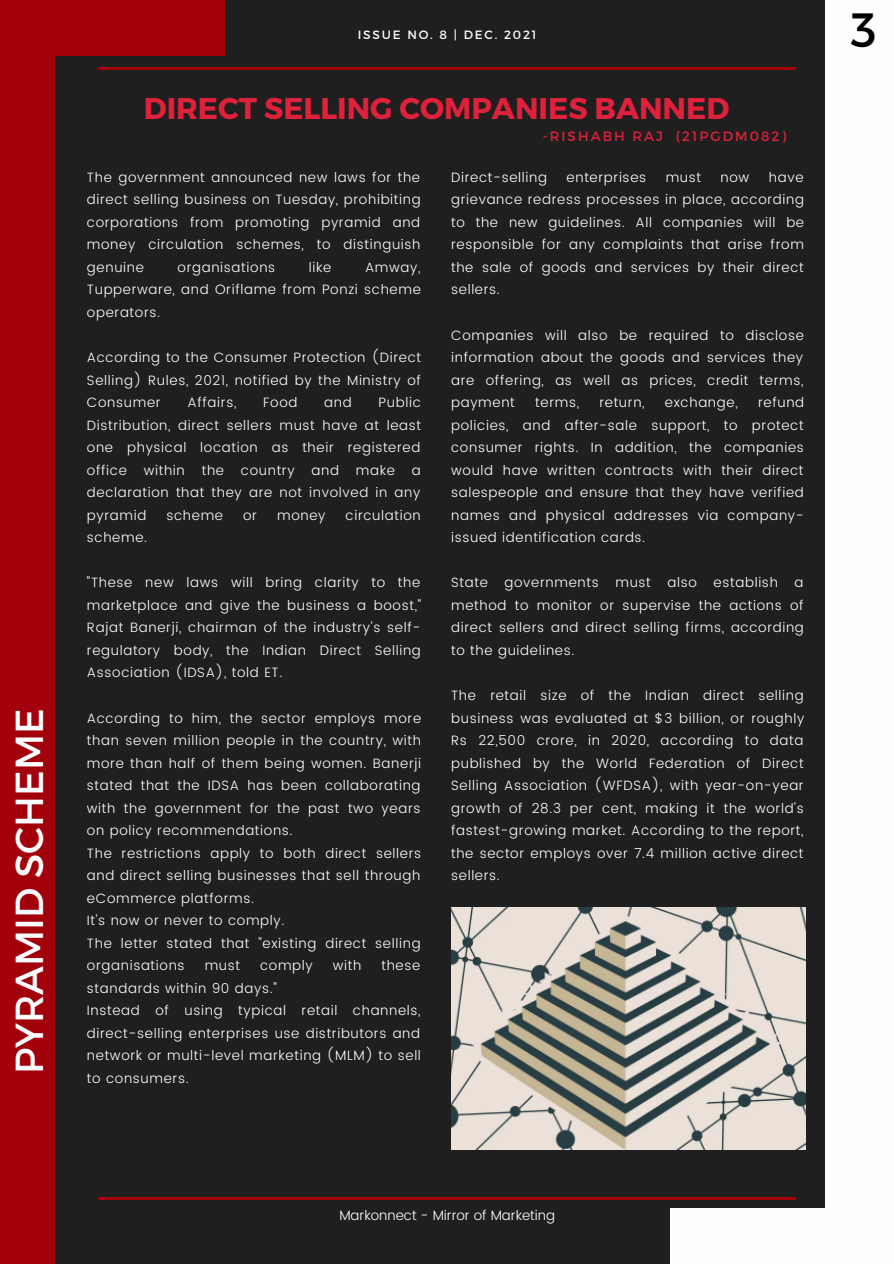
<style>
.page{position:relative;width:894px;height:1264px;background:#fff}
.page>*{position:absolute;margin:0;border:0;box-sizing:border-box;transform-origin:0 0}
.t1{font:48px "Montserrat";color:#000}
.t2{font:39px "Montserrat";color:#fefefe}
.t3{font:700 30px "Montserrat";color:#df213b}
.t4{font:300 13.5px/22.5px "Poppins";letter-spacing:.05em;color:#fcfdfe;text-align:justify}
.t5{font:300 13.5px/22.5px "Poppins";letter-spacing:.05em;color:#fff;text-align:justify}
.t6{font:300 13.5px "Poppins";color:#fff}
.t7{font:13.5px "Montserrat";letter-spacing:.15em;color:#df213b}
.t8{font:12px "Montserrat";letter-spacing:.15em;color:#fefefe}
</style>
<div class="page">
<div style="left:0;top:0;width:893px;height:1263px;background:#1f1f1f"></div>
<hr style="left:98px;top:67px;width:697px;height:3px;background:#a2000a">
<div style="left:825px;top:0;width:68px;height:1263px;background:#fefefe"></div>
<div style="left:0;top:0;width:55px;height:1263px;background:#a2000a"></div>
<hr style="left:98px;top:1197px;width:697px;height:2px;background:#a2000a">
<div style="left:0;top:0;width:225px;height:55px;background:#a2000a"></div>
<div style="left:670px;top:1208px;width:223px;height:55px;background:#fefefe"></div>
<img style="left:451px;top:907px;width:353px;height:242px">
<p class="t2" style="left:4px;top:1074px;width:367px;rotate:-90deg">PYRAMID SCHEME</p>
<p class="t8" style="left:358px;top:27px;width:180px">ISSUE NO. 8 | DEC. 2021</p>
<p class="t3" style="left:144px;top:89px;width:587px">DIRECT SELLING COMPANIES BANNED</p>
<p class="t4" style="left:87px;top:166px;width:335px">The government announced new laws for the direct selling business on Tuesday, prohibiting corporations from promoting pyramid and money circulation schemes, to distinguish genuine</p>
<p class="t4" style="left:177px;top:256px;width:99px">organisations</p>
<p class="t4" style="left:309px;top:256px;width:24px">like</p>
<p class="t4" style="left:87px;top:256px;width:335px;text-indent:278px">Amway, Tupperware, and Oriflame from Ponzi scheme operators.</p>
<p class="t4" style="left:87px;top:346px;width:335px">According to the Consumer Protection (Direct Selling) Rules, 2021, notified by the Ministry of Consumer</p>
<p class="t4" style="left:187px;top:391px;width:50px">Affairs,</p>
<p class="t4" style="left:263px;top:391px;width:36px">Food</p>
<p class="t4" style="left:324px;top:391px;width:29px">and</p>
<p class="t4" style="left:87px;top:391px;width:335px;text-indent:291px">Public Distribution, direct sellers must have at least one physical location as their registered office within the country and make a declaration that they are not involved in any pyramid</p>
<p class="t4" style="left:166px;top:504px;width:58px">scheme</p>
<p class="t4" style="left:243px;top:504px;width:15px">or</p>
<p class="t4" style="left:277px;top:504px;width:50px">money</p>
<p class="t4" style="left:345px;top:504px;width:77px">circulation</p>
<p class="t4" style="left:87px;top:526px;width:62px">scheme.</p>
<p class="t4" style="left:87px;top:571px;width:335px">"These new laws will bring clarity to the marketplace and give the business a boost," Rajat Banerji, chairman of the industry's self&shy;regulatory body, the Indian Direct Selling Association (IDSA), told ET.</p>
<p class="t4" style="left:87px;top:706px;width:335px">According to him, the sector employs more than seven million people in the country, with more than half of them being women. Banerji stated that the IDSA has been collaborating with the government for the past two years on policy recommendations.</p>
<p class="t4" style="left:87px;top:841px;width:335px">The restrictions apply to both direct sellers and direct selling businesses that sell through eCommerce platforms.</p>
<p class="t4" style="left:87px;top:909px;width:199px">It's now or never to comply.</p>
<p class="t4" style="left:87px;top:931px;width:335px">The letter stated that "existing direct selling organisations</p>
<p class="t4" style="left:205px;top:954px;width:37px">must</p>
<p class="t4" style="left:260px;top:954px;width:54px">comply</p>
<p class="t4" style="left:333px;top:954px;width:30px">with</p>
<p class="t4" style="left:381px;top:954px;width:40px">these</p>
<p class="t4" style="left:87px;top:977px;width:191px">standards within 90 days."</p>
<p class="t4" style="left:87px;top:999px;width:335px">Instead of using typical retail channels, direct-selling enterprises use distributors and network or multi-level marketing (MLM) to sell to consumers.</p>
<p class="t7" style="left:542px;top:128px;width:245px">-RISHABH RAJ (21PGDM082)</p>
<p class="t5" style="left:451px;top:166px;width:97px">Direct-selling</p>
<p class="t5" style="left:566px;top:166px;width:81px">enterprises</p>
<p class="t5" style="left:665px;top:166px;width:37px">must</p>
<p class="t5" style="left:720px;top:166px;width:30px">now</p>
<p class="t5" style="left:451px;top:166px;width:354px;text-indent:317px">have grievance redress processes in place, according to the new guidelines. All companies will be responsible for any complaints that arise from the sale of goods and services by their direct sellers.</p>
<p class="t5" style="left:451px;top:323px;width:354px">Companies will also be required to disclose information about the goods and services they are offering, as well as prices, credit terms, payment</p>
<p class="t5" style="left:451px;top:391px;width:354px;text-indent:307px">refund policies, and after-sale support, to protect consumer rights. In addition, the companies would have written contracts with their direct salespeople and ensure that they have verified names and physical addresses via company&shy;issued identification cards.</p>
<p class="t5" style="left:451px;top:571px;width:354px">State governments must also establish a method to monitor or supervise the actions of direct sellers and direct selling firms, according to the guidelines.</p>
<p class="t5" style="left:451px;top:684px;width:354px">The retail size of the Indian direct selling business was evaluated at $3 billion, or roughly Rs 22,500 crore, in 2020, according to data published by the World Federation of Direct Selling Association (WFDSA), with year-on-year growth of 28.3 per cent, making it the world's fastest-growing market. According to the report, the sector employs over 7.4 million active direct sellers.</p>
<p class="t5" style="left:535px;top:391px;width:45px">terms,</p>
<p class="t5" style="left:599px;top:391px;width:47px">return,</p>
<p class="t5" style="left:664px;top:391px;width:74px">exchange,</p>
<p class="t1" style="left:850px;top:-2px;width:27px">3</p>
<p class="t6" style="left:339px;top:1207px;width:217px">Markonnect - Mirror of Marketing</p>
</div>
